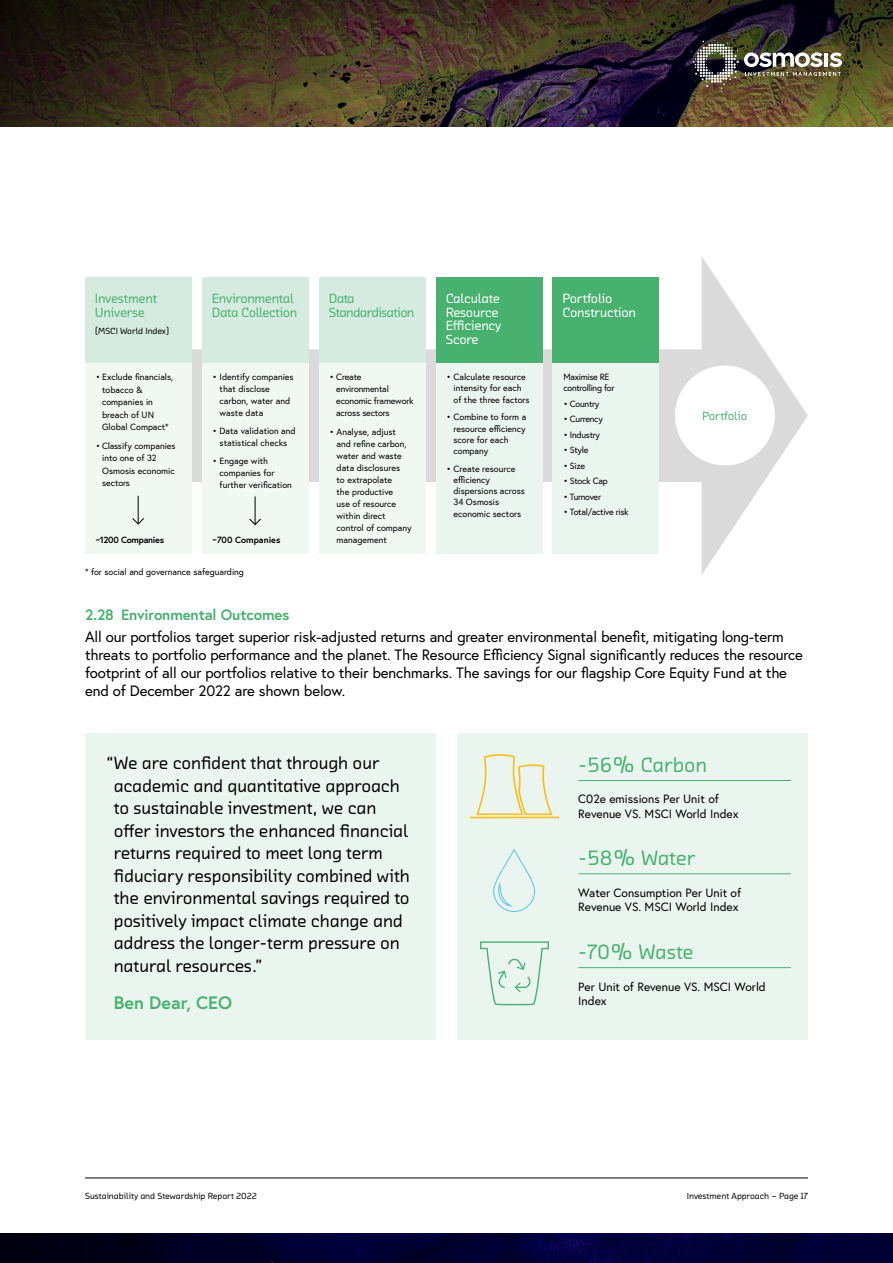
<style>
.page{position:relative;width:893px;height:1263px;background:#fff}
.page>*{position:absolute;margin:0;border:0;box-sizing:border-box;transform-origin:0 0}
.t1{font:500 21px "Chambers Sans Pro";letter-spacing:-.01em;color:#49b170}
.t2{font:500 18px/22.5px "Chambers Sans Pro";letter-spacing:-.01em;color:#000}
.t3{font:700 18px "Europa";color:#49b170}
.t4{font:15px/18px "Europa";letter-spacing:-.01em;color:#000}
.t5{font:700 15px "Europa";letter-spacing:-.01em;color:#49b170}
.t6{font:500 13.5px/13.5px "Chambers Sans Pro";letter-spacing:-.03em;color:#49b170}
.t7{font:500 13.5px/13.5px "Chambers Sans Pro";letter-spacing:-.015em;color:#fff}
.t8{font:12px/14.7px "Europa";color:#000}
.t9{font:500 12px "Chambers Sans Pro";color:#49b170}
.t10{font:9px/11.2px "Europa";color:#000}
.t11{font:9px/11.2px "Europa";letter-spacing:-.03em;color:#000}
.t12{font:500 9px "Chambers Sans Pro";color:#000}
.t13{font:9px/12px "Europa";letter-spacing:-.02em;color:#000}
.t14{font:700 9px "Europa";letter-spacing:-.03em;color:#000}
.t15{font:700 9px "Europa";color:#000}
</style>
<div class="page">
<svg style="left:0;top:1233px;width:542px;height:30px;background:#000028"></svg>
<img style="left:0;top:0;width:893px;height:127px">
<div style="left:85px;top:733px;width:351px;height:306px;background:#ebf5f0"></div>
<div style="left:457px;top:733px;width:351px;height:306px;background:#ebf5f0"></div>
<svg style="left:476px;top:754px;width:77px;height:62px"></svg>
<hr style="left:470px;top:816px;width:89px;height:2px;background:#fabe1f">
<hr style="left:578px;top:780px;width:213px;height:1px;background:#49b170">
<svg style="left:493px;top:849px;width:42px;height:63px"></svg>
<hr style="left:578px;top:873px;width:213px;height:1px;background:#49b170">
<svg style="left:480px;top:941px;width:69px;height:64px"></svg>
<hr style="left:578px;top:967px;width:213px;height:1px;background:#49b170">
<svg style="left:191px;top:257px;width:617px;height:318px"></svg>
<div style="left:85px;top:362px;width:106px;height:192px;background:#f1f8f2"></div>
<svg style="left:132px;top:496px;width:12px;height:29px"></svg>
<div style="left:85px;top:277px;width:106px;height:85px;background:#d6ebe0"></div>
<div style="left:436px;top:362px;width:106px;height:192px;background:#ebf5f0"></div>
<div style="left:436px;top:277px;width:106px;height:85px;background:#49b170"></div>
<div style="left:202px;top:362px;width:106px;height:192px;background:#f1f8f2"></div>
<svg style="left:249px;top:496px;width:12px;height:29px"></svg>
<div style="left:202px;top:277px;width:106px;height:85px;background:#d6ebe0"></div>
<div style="left:553px;top:362px;width:106px;height:192px;background:#ebf5f0"></div>
<div style="left:553px;top:277px;width:106px;height:85px;background:#49b170"></div>
<div style="left:319px;top:362px;width:106px;height:192px;background:#f1f8f2"></div>
<div style="left:319px;top:277px;width:106px;height:85px;background:#d6ebe0"></div>
<div style="left:675px;top:365px;width:100px;height:100px;background:#fff;border-radius:50%"></div>
<img style="left:691px;top:39px;width:151px;height:50px">
<hr style="left:85px;top:1177px;width:723px;height:1px;background:#000">
<h3 class="t6" style="left:95px;top:292px;width:64px">Investment<br>Universe</h3>
<p class="t12" style="left:95px;top:326px;width:76px">(MSCI World Index)</p>
<p class="t10" style="left:102px;top:371px;width:73px;line-height:12.5px;text-indent:-6px">• Exclude financials, tobacco &amp; companies in breach of UN<br>Global Compact*</p>
<p class="t10" style="left:102px;top:439px;width:75px;line-height:12.5px;text-indent:-6px">• Classify companies into one of 32<br>Osmosis economic sectors</p>
<p class="t14" style="left:96px;top:534px;width:70px">~1200 Companies</p>
<h3 class="t6" style="left:212px;top:292px;width:87px">Environmental<br>Data Collection</h3>
<p class="t10" style="left:220px;top:371px;width:76px;line-height:11.9px;text-indent:-7px">• Identify companies that disclose carbon, water and waste data</p>
<p class="t10" style="left:213px;top:425px;width:85px;line-height:11.9px;text-align:center">• Data validation and statistical checks</p>
<p class="t10" style="left:220px;top:455px;width:74px;line-height:11.9px;text-indent:-7px">• Engage with companies for further verification</p>
<p class="t15" style="left:213px;top:534px;width:69px">~700 Companies</p>
<p class="t10" style="left:85px;top:566px;width:160px">* for social and governance safeguarding</p>
<h3 class="t6" style="left:329px;top:292px;width:87px">Data<br>Standardisation</h3>
<p class="t13" style="left:336px;top:371px;width:79px;text-indent:-7px">• Create environmental economic framework across sectors</p>
<p class="t10" style="left:337px;top:425px;width:77px;line-height:12px;text-indent:-7px">• Analyse, adjust and refine carbon, water and waste data disclosures<br>to extrapolate<br>the productive<br>use of resource within direct control of company management</p>
<h3 class="t7" style="left:446px;top:292px;width:57px">Calculate<br>Resource<br>Efficiency<br>Score</h3>
<p class="t10" style="left:453px;top:371px;width:78px;text-indent:-7px">• Calculate resource intensity for each of the three factors</p>
<p class="t10" style="left:453px;top:411px;width:74px;text-indent:-7px">• Combine to form a resource efficiency score for each company</p>
<p class="t10" style="left:453px;top:463px;width:73px;text-indent:-7px">• Create resource efficiency dispersions across<br>34 Osmosis economic sectors</p>
<h3 class="t7" style="left:563px;top:292px;width:75px">Portfolio<br>Construction</h3>
<p class="t11" style="left:563px;top:371px;width:52px">Maximise RE controlling for</p>
<p class="t11" style="left:563px;top:398px;width:38px">• Country</p>
<p class="t11" style="left:563px;top:413px;width:41px">• Currency</p>
<p class="t11" style="left:563px;top:429px;width:38px">• Industry</p>
<p class="t10" style="left:563px;top:444px;width:27px">• Style</p>
<p class="t10" style="left:563px;top:460px;width:23px">• Size</p>
<p class="t11" style="left:563px;top:475px;width:46px">• Stock Cap</p>
<p class="t11" style="left:563px;top:491px;width:39px">• Turnover</p>
<p class="t11" style="left:563px;top:506px;width:67px">• Total/active risk</p>
<h3 class="t9" style="left:702px;top:409px;width:47px">Portfolio</h3>
<h3 class="t5" style="left:85px;top:604px;width:206px">2.28 Environmental Outcomes</h3>
<p class="t4" style="left:85px;top:627px;width:719px">All our portfolios target superior risk-adjusted returns and greater environmental benefit, mitigating long-term threats to portfolio performance and the planet. The Resource Efficiency Signal significantly reduces the resource footprint of all our portfolios relative to their benchmarks. The savings for our flagship Core Equity Fund at the end of December 2022 are shown below.</p>
<p class="t2" style="left:114px;top:751px;width:297px;text-indent:-8px">“We are confident that through our academic and quantitative approach to sustainable investment, we can offer investors the enhanced financial returns required to meet long term fiduciary responsibility combined with the environmental savings required to positively impact climate change and address the longer-term pressure on natural resources.”</p>
<h2 class="t3" style="left:114px;top:990px;width:120px">Ben Dear, CEO</h2>
<h1 class="t1" style="left:578px;top:751px;width:130px">-56% Carbon</h1>
<h3 class="t8" style="left:578px;top:792px;width:162px">C02e emissions Per Unit of<br>Revenue VS. MSCI World Index</h3>
<h1 class="t1" style="left:578px;top:844px;width:119px">-58% Water</h1>
<h3 class="t8" style="left:578px;top:885px;width:164px">Water Consumption Per Unit of<br>Revenue VS. MSCI World Index</h3>
<h1 class="t1" style="left:578px;top:938px;width:117px">-70% Waste</h1>
<h3 class="t8" style="left:578px;top:979px;width:189px">Per Unit of Revenue VS. MSCI World<br>Index</h3>
<p class="t12" style="left:85px;top:1190px;width:173px">Sustainability and Stewardship Report 2022</p>
<p class="t12" style="left:687px;top:1190px;width:123px">Investment Approach – Page 17</p>
</div>
